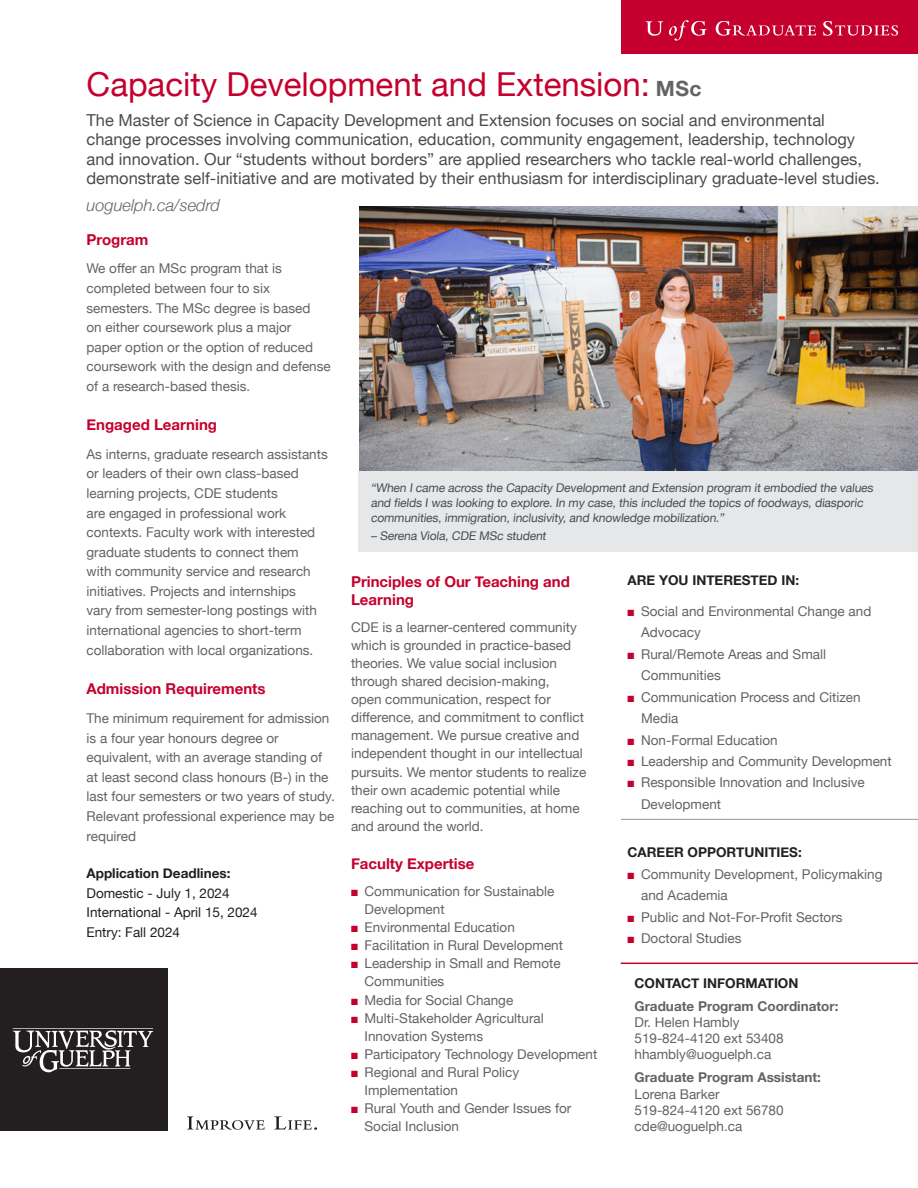
<style>
.page{position:relative;width:918px;height:1188px;background:#fff}
.page>*{position:absolute;margin:0;border:0;box-sizing:border-box;transform-origin:0 0}
.t1{font:33px "Helvetica Neue";color:#c5002e}
.t2{font:16.5px "Helvetica Neue";color:#4b4c4d}
.t3{font:italic 300 16.5px "Helvetica Neue";color:#636366}
.Subhead_1__6pt_after__fine-tune_manually{font:700 15px/18px "Helvetica Neue";color:#c5002e}
.t4{font:13.5px/19.6px "Helvetica Neue";color:#636366}
.Bullets{font:700 13.5px "Helvetica Neue";color:#231f20}
.t5{font:13.5px "Helvetica Neue";color:#231f20}
.t6{font:700 13.5px "Helvetica Neue";color:#636366}
.Subhead_1__6pt_after__fine-tune_manually-2{font:700 13.5px "Helvetica Neue";color:#231f20}
.t7{font:12px/15px "Helvetica Neue";color:#4b4c4d}
.s1{font-weight:700;font-size:21px;color:#636366}
.s2{color:#c5002e}
</style>
<div class="page">
<div style="left:0;top:968px;width:168px;height:163px;background:#231f20"></div>
<svg style="left:12px;top:1028px;width:142px;height:44px"></svg>
<svg style="left:187px;top:1116px;width:78px;height:14px"></svg>
<svg style="left:274px;top:1116px;width:43px;height:14px"></svg>
<div style="left:621px;top:0;width:297px;height:54px;background:#c5002e"></div>
<svg style="left:646px;top:20px;width:252px;height:21px"></svg>
<hr style="left:621px;top:819px;width:297px;height:1px;background:#939598">
<hr style="left:621px;top:963px;width:297px;height:1px;background:#c5002e">
<img style="left:359px;top:206px;width:559px;height:265px">
<div style="left:358px;top:471px;width:560px;height:81px;background:#e6e7e9"></div>
<p class="t1" style="left:87px;top:61px;width:617px">Capacity Development and Extension: <span class="s1">MSc</span></p>
<p class="t2" style="left:87px;top:108px;width:740px">The Master of Science in Capacity Development and Extension focuses on social and environmental</p>
<p class="t2" style="left:87px;top:128px;width:770px">change processes involving communication, education, community engagement, leadership, technology</p>
<p class="t2" style="left:87px;top:147px;width:777px">and innovation. Our “students without borders” are applied researchers who tackle real-world challenges,</p>
<p class="t2" style="left:87px;top:167px;width:795px">demonstrate self-initiative and are motivated by their enthusiasm for interdisciplinary graduate-level studies.</p>
<p class="t3" style="left:87px;top:192px;width:135px">uoguelph.ca/sedrd</p>
<p class="Subhead_1__6pt_after__fine-tune_manually" style="left:87px;top:231px;width:63px">Program</p>
<p class="t4" style="left:87px;top:260px;width:246px">We offer an MSc program that is completed between four to six semesters. The MSc degree is based<br>on either coursework plus a major<br>paper option or the option of reduced coursework with the design and defense of a research-based thesis.</p>
<p class="Subhead_1__6pt_after__fine-tune_manually" style="left:87px;top:416px;width:132px">Engaged Learning</p>
<p class="t4" style="left:87px;top:445px;width:243px">As interns, graduate research assistants or leaders of their own class-based learning projects, CDE students<br>are engaged in professional work contexts. Faculty work with interested graduate students to connect them<br>with community service and research initiatives. Projects and internships<br>vary from semester-long postings with international agencies to short-term collaboration with local organizations.</p>
<p class="Subhead_1__6pt_after__fine-tune_manually" style="left:87px;top:680px;width:181px">Admission Requirements</p>
<p class="t4" style="left:87px;top:709px;width:250px">The minimum requirement for admission is a four year honours degree or equivalent, with an average standing of at least second class honours (B-) in the last four semesters or two years of study.<br>Relevant professional experience may be required</p>
<p class="Bullets" style="left:87px;top:863px;width:145px">Application Deadlines:</p>
<p class="t5" style="left:87px;top:883px;width:145px">Domestic - July 1, 2024</p>
<p class="t5" style="left:87px;top:903px;width:173px">International - April 15, 2024</p>
<p class="t5" style="left:87px;top:922px;width:95px">Entry: Fall 2024</p>
<p class="t7" style="left:371px;top:481px;width:506px">“When I came across the Capacity Development and Extension program it embodied the values and fields I was looking to explore. In my case, this included the topics of foodways, diasporic communities, immigration, inclusivity, and knowledge mobilization.”</p>
<p class="t7" style="left:371px;top:529px;width:179px">– Serena Viola, CDE MSc student</p>
<p class="Subhead_1__6pt_after__fine-tune_manually-2" style="left:628px;top:570px;width:173px">ARE YOU INTERESTED IN:</p>
<p class="t4" style="left:641px;top:601px;width:232px;line-height:21.5px;text-indent:-14px"><span class="s2">■</span> Social and Environmental Change and<br>Advocacy</p>
<p class="t4" style="left:641px;top:644px;width:187px;line-height:21.5px;text-indent:-14px"><span class="s2">■</span> Rural/Remote Areas and Small<br>Communities</p>
<p class="t4" style="left:641px;top:687px;width:221px;line-height:21.5px;text-indent:-14px"><span class="s2">■</span> Communication Process and Citizen<br>Media</p>
<p class="t4" style="left:628px;top:731px;width:152px"><span class="s2">■</span> Non-Formal Education</p>
<p class="t4" style="left:628px;top:752px;width:266px"><span class="s2">■</span> Leadership and Community Development</p>
<p class="t4" style="left:641px;top:773px;width:225px;line-height:21.5px;text-indent:-14px"><span class="s2">■</span> Responsible Innovation and Inclusive<br>Development</p>
<p class="Bullets" style="left:628px;top:842px;width:176px">CAREER OPPORTUNITIES:</p>
<p class="t4" style="left:641px;top:864px;width:243px;line-height:21.5px;text-indent:-14px"><span class="s2">■</span> Community Development, Policymaking and Academia</p>
<p class="t4" style="left:628px;top:908px;width:217px"><span class="s2">■</span> Public and Not-For-Profit Sectors</p>
<p class="t4" style="left:628px;top:929px;width:116px"><span class="s2">■</span> Doctoral Studies</p>
<p class="Bullets" style="left:634px;top:972px;width:165px">CONTACT INFORMATION</p>
<p class="t6" style="left:634px;top:995px;width:205px">Graduate Program Coordinator:</p>
<p class="t4" style="left:634px;top:1015px;width:151px;line-height:16.2px">Dr. Helen Hambly<br>519-824-4120 ext 53408 hhambly@uoguelph.ca</p>
<p class="t6" style="left:634px;top:1067px;width:188px">Graduate Program Assistant:</p>
<p class="t4" style="left:634px;top:1085px;width:87px">Lorena Barker</p>
<p class="t4" style="left:634px;top:1101px;width:151px">519-824-4120 ext 56780</p>
<p class="t4" style="left:634px;top:1117px;width:109px">cde@uoguelph.ca</p>
<p class="Subhead_1__6pt_after__fine-tune_manually" style="left:351px;top:573px;width:220px">Principles of Our Teaching and<br>Learning</p>
<p class="t4" style="left:351px;top:619px;width:237px;line-height:18px">CDE is a learner-centered community which is grounded in practice-based theories. We value social inclusion through shared decision-making,<br>open communication, respect for difference, and commitment to conflict management. We pursue creative and independent thought in our intellectual pursuits. We mentor students to realize their own academic potential while reaching out to communities, at home and around the world.</p>
<p class="Subhead_1__6pt_after__fine-tune_manually" style="left:351px;top:855px;width:125px">Faculty Expertise</p>
<p class="t4" style="left:365px;top:883px;width:191px;line-height:18px;text-indent:-14px"><span class="s2">■</span> Communication for Sustainable<br>Development</p>
<p class="t4" style="left:351px;top:918px;width:165px"><span class="s2">■</span> Environmental Education</p>
<p class="t4" style="left:351px;top:936px;width:214px"><span class="s2">■</span> Facilitation in Rural Development</p>
<p class="t4" style="left:365px;top:955px;width:198px;line-height:18px;text-indent:-14px"><span class="s2">■</span> Leadership in Small and Remote<br>Communities</p>
<p class="t4" style="left:351px;top:991px;width:164px"><span class="s2">■</span> Media for Social Change</p>
<p class="t4" style="left:365px;top:1010px;width:181px;line-height:18px;text-indent:-14px"><span class="s2">■</span> Multi-Stakeholder Agricultural<br>Innovation Systems</p>
<p class="t4" style="left:351px;top:1045px;width:248px"><span class="s2">■</span> Participatory Technology Development</p>
<p class="t4" style="left:365px;top:1064px;width:156px;line-height:18px;text-indent:-14px"><span class="s2">■</span> Regional and Rural Policy<br>Implementation</p>
<p class="t4" style="left:365px;top:1100px;width:208px;line-height:18px;text-indent:-14px"><span class="s2">■</span> Rural Youth and Gender Issues for<br>Social Inclusion</p>
</div>
